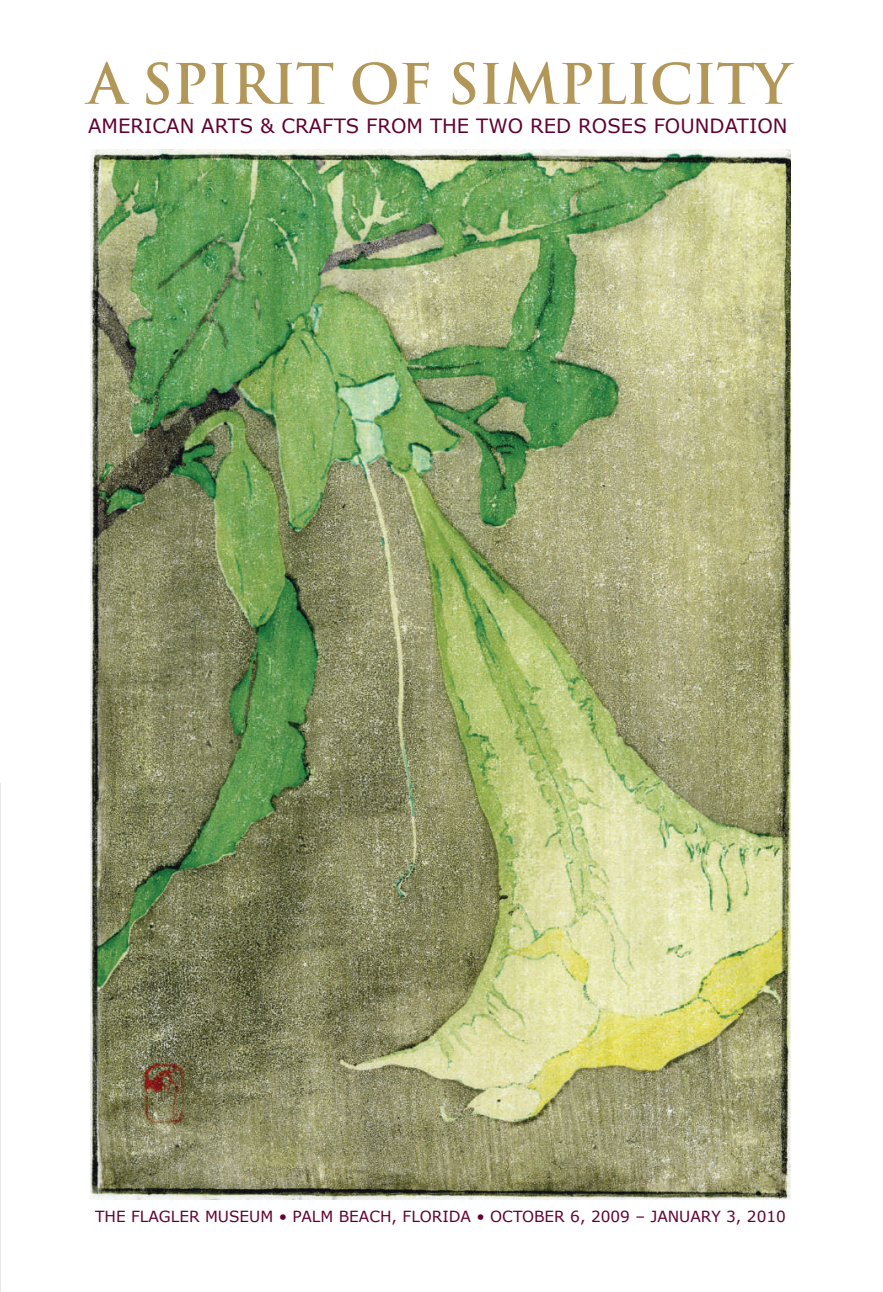
<style>
.page{position:relative;width:883px;height:1292px;background:#fff}
.page>*{position:absolute;margin:0;border:0;box-sizing:border-box;transform-origin:0 0}
.t1{font:700 54.25px "Trajan Pro";letter-spacing:-.01em;color:#b39758}
.t2{font:19.6px "Verdana";color:#610032}
.t3{font:15.22px "Verdana";color:#610032}
</style>
<div class="page">
<hr style="left:0;top:783px;width:1px;height:509px;background:#e6e7e9">
<img style="left:90px;top:149px;width:700px;height:1050px">
<h1 class="t1" style="left:88px;top:50px;width:704px">A SPIRIT OF SIMPLICITY</h1>
<p class="t2" style="left:88px;top:114px;width:701px">AMERICAN ARTS &amp; CRAFTS FROM THE TWO RED ROSES FOUNDATION</p>
<p class="t3" style="left:95px;top:1206px;width:692px">THE FLAGLER MUSEUM • PALM BEACH, FLORIDA • OCTOBER 6, 2009 – JANUARY 3, 2010</p>
</div>
